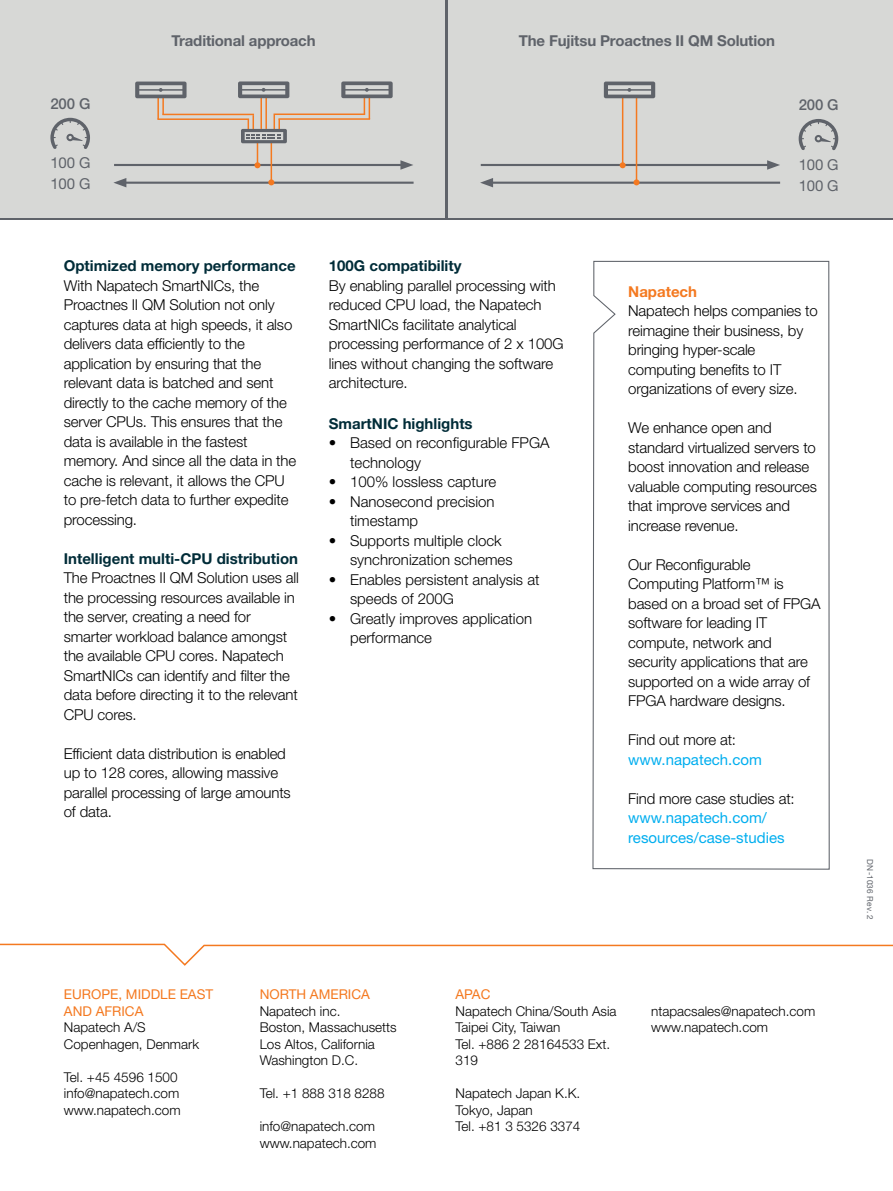
<style>
.page{position:relative;width:893px;height:1191px;background:#fff}
.page>*{position:absolute;margin:0;border:0;box-sizing:border-box;transform-origin:0 0}
.Brødtekst{font:300 15px/19.5px "Helvetica Neue LT Std";letter-spacing:-.01em;color:#000}
.Brødtekst-2{font:700 15px "Helvetica Neue LT Std";color:#002c38}
.Brødtekst-3{font:15px/19.5px "Helvetica Neue LT Std";color:#00aeef}
.t1{font:700 15px "Helvetica Neue LT Std";letter-spacing:-.01em;color:#5f636a}
.t2{font:15px/21px "Helvetica Neue LT Std";letter-spacing:-.01em;color:#5f636a}
.t3{font:500 15px "Helvetica Neue LT Std";letter-spacing:-.01em;color:#5f636a}
.Brødtekst-4{font:700 15px "Helvetica Neue LT Std";color:#f47920}
.Brødtekst-5{font:300 13.5px/16.5px "Helvetica Neue LT Std";color:#000}
.Mellemrubrik{font:13.5px/16.5px "Helvetica Neue LT Std";color:#f47920}
.DN_nummer{font:8.25px "Helvetica Neue LT Std";letter-spacing:.02em;color:#5f636a}
</style>
<div class="page">
<div style="left:0;top:0;width:444px;height:218px;background:#d7d8d6"></div>
<svg style="left:0;top:943px;width:893px;height:23px"></svg>
<div style="left:449px;top:0;width:444px;height:218px;background:#d7d8d6"></div>
<svg style="left:799px;top:119px;width:39px;height:31px"></svg>
<hr style="left:481px;top:164px;width:290px;height:2px;background:#5f636a">
<svg style="left:767px;top:160px;width:13px;height:10px"></svg>
<hr style="left:489px;top:182px;width:291px;height:2px;background:#5f636a">
<svg style="left:480px;top:178px;width:13px;height:9px"></svg>
<hr style="left:622px;top:98px;width:1px;height:67px;background:#f47920">
<svg style="left:620px;top:162px;width:6px;height:6px"></svg>
<hr style="left:636px;top:98px;width:1px;height:84px;background:#f47920">
<svg style="left:633px;top:179px;width:6px;height:6px"></svg>
<svg style="left:604px;top:82px;width:51px;height:16px"></svg>
<hr style="left:607px;top:89px;width:45px;height:2px;background:#5f636a">
<svg style="left:50px;top:118px;width:40px;height:31px"></svg>
<hr style="left:114px;top:164px;width:290px;height:2px;background:#5f636a">
<svg style="left:400px;top:160px;width:13px;height:10px"></svg>
<hr style="left:123px;top:182px;width:291px;height:2px;background:#5f636a">
<svg style="left:113px;top:178px;width:13px;height:9px"></svg>
<hr style="left:271px;top:142px;width:1px;height:40px;background:#f47920">
<svg style="left:268px;top:179px;width:6px;height:6px"></svg>
<hr style="left:260px;top:98px;width:2px;height:31px;background:#f47920">
<hr style="left:265px;top:98px;width:2px;height:31px;background:#f47920">
<hr style="left:162px;top:114px;width:92px;height:1px;background:#f47920">
<hr style="left:157px;top:118px;width:92px;height:2px;background:#f47920">
<hr style="left:157px;top:98px;width:2px;height:21px;background:#f47920">
<hr style="left:274px;top:113px;width:91px;height:2px;background:#f47920">
<hr style="left:278px;top:118px;width:92px;height:2px;background:#f47920">
<svg style="left:241px;top:115px;width:46px;height:53px"></svg>
<svg style="left:135px;top:82px;width:52px;height:33px"></svg>
<hr style="left:139px;top:89px;width:44px;height:2px;background:#5f636a">
<svg style="left:238px;top:81px;width:51px;height:17px"></svg>
<hr style="left:241px;top:89px;width:45px;height:2px;background:#5f636a">
<svg style="left:341px;top:81px;width:52px;height:38px"></svg>
<hr style="left:345px;top:89px;width:44px;height:2px;background:#5f636a">
<svg style="left:592px;top:260px;width:238px;height:610px"></svg>
<p class="t3" style="left:50px;top:95px;width:41px">200 G</p>
<p class="t2" style="left:50px;top:152px;width:41px">100 G<br>100 G</p>
<p class="t1" style="left:172px;top:32px;width:146px">Traditional approach</p>
<p class="t1" style="left:519px;top:32px;width:258px">The Fujitsu Proactnes II QM Solution</p>
<p class="t3" style="left:799px;top:96px;width:41px">200 G</p>
<p class="t2" style="left:799px;top:154px;width:41px">100 G<br>100 G</p>
<p class="Brødtekst-2" style="left:64px;top:256px;width:233px">Optimized memory performance</p>
<p class="Brødtekst" style="left:64px;top:275px;width:234px">With Napatech SmartNICs, the<br>Proactnes II QM Solution not only captures data at high speeds, it also delivers data efficiently to the application by ensuring that the relevant data is batched and sent directly to the cache memory of the server CPUs. This ensures that the data is available in the fastest memory. And since all the data in the cache is relevant, it allows the CPU to pre-fetch data to further expedite processing.</p>
<p class="Brødtekst-2" style="left:64px;top:549px;width:236px">Intelligent multi-CPU distribution</p>
<p class="Brødtekst" style="left:64px;top:568px;width:237px">The Proactnes II QM Solution uses all the processing resources available in the server, creating a need for smarter workload balance amongst the available CPU cores. Napatech<br>SmartNICs can identify and filter the data before directing it to the relevant<br>CPU cores.</p>
<p class="Brødtekst" style="left:64px;top:743px;width:229px">Efficient data distribution is enabled up to 128 cores, allowing massive parallel processing of large amounts of data.</p>
<p class="Brødtekst-2" style="left:329px;top:256px;width:134px">100G compatibility</p>
<p class="Brødtekst" style="left:329px;top:275px;width:236px">By enabling parallel processing with reduced CPU load, the Napatech<br>SmartNICs facilitate analytical processing performance of 2 x 100G lines without changing the software architecture.</p>
<p class="Brødtekst-2" style="left:329px;top:414px;width:145px">SmartNIC highlights</p>
<p class="Brødtekst" style="left:350px;top:433px;width:201px;text-indent:-21px">• Based on reconfigurable FPGA technology</p>
<p class="Brødtekst" style="left:329px;top:472px;width:169px">• 100% lossless capture</p>
<p class="Brødtekst" style="left:350px;top:491px;width:146px;text-indent:-21px">• Nanosecond precision timestamp</p>
<p class="Brødtekst" style="left:350px;top:530px;width:164px;text-indent:-21px">• Supports multiple clock synchronization schemes</p>
<p class="Brødtekst" style="left:350px;top:569px;width:191px;text-indent:-21px">• Enables persistent analysis at speeds of 200G</p>
<p class="Brødtekst" style="left:350px;top:608px;width:183px;text-indent:-21px">• Greatly improves application performance</p>
<p class="Brødtekst-4" style="left:628px;top:282px;width:70px">Napatech</p>
<p class="Brødtekst" style="left:628px;top:301px;width:191px">Napatech helps companies to reimagine their business, by bringing hyper-scale computing benefits to IT organizations of every size.</p>
<p class="Brødtekst" style="left:628px;top:418px;width:190px">We enhance open and standard virtualized servers to boost innovation and release valuable computing resources that improve services and increase revenue.</p>
<p class="Brødtekst" style="left:628px;top:554px;width:194px">Our Reconfigurable<br>Computing Platform™ is based on a broad set of FPGA software for leading IT compute, network and security applications that are supported on a wide array of<br>FPGA hardware designs.</p>
<p class="Brødtekst" style="left:628px;top:730px;width:109px">Find out more at:</p>
<p class="Brødtekst-3" style="left:628px;top:749px;width:135px">www.napatech.com</p>
<p class="Brødtekst" style="left:628px;top:788px;width:168px">Find more case studies at:</p>
<p class="Brødtekst-3" style="left:628px;top:808px;width:158px">www.napatech.com/ resources/case-studies</p>
<p class="Mellemrubrik" style="left:64px;top:986px;width:151px">EUROPE, MIDDLE EAST<br>AND AFRICA</p>
<p class="Brødtekst-5" style="left:64px;top:1018px;width:83px">Napatech A/S</p>
<p class="Brødtekst-5" style="left:64px;top:1035px;width:137px">Copenhagen, Denmark</p>
<p class="Brødtekst-5" style="left:64px;top:1068px;width:115px">Tel. +45 4596 1500</p>
<p class="Brødtekst-5" style="left:64px;top:1084px;width:117px">info@napatech.com</p>
<p class="Brødtekst-5" style="left:64px;top:1101px;width:118px">www.napatech.com</p>
<p class="Mellemrubrik" style="left:260px;top:986px;width:112px">NORTH AMERICA</p>
<p class="Brødtekst-5" style="left:260px;top:1002px;width:82px">Napatech inc.</p>
<p class="Brødtekst-5" style="left:260px;top:1018px;width:138px">Boston, Massachusetts</p>
<p class="Brødtekst-5" style="left:260px;top:1035px;width:117px">Los Altos, California</p>
<p class="Brødtekst-5" style="left:260px;top:1051px;width:100px">Washington D.C.</p>
<p class="Brødtekst-5" style="left:260px;top:1084px;width:126px">Tel. +1 888 318 8288</p>
<p class="Brødtekst-5" style="left:260px;top:1117px;width:117px">info@napatech.com</p>
<p class="Brødtekst-5" style="left:260px;top:1134px;width:118px">www.napatech.com</p>
<p class="Mellemrubrik" style="left:455px;top:986px;width:36px">APAC</p>
<p class="Brødtekst-5" style="left:455px;top:1002px;width:163px">Napatech China/South Asia</p>
<p class="Brødtekst-5" style="left:455px;top:1018px;width:106px">Taipei City, Taiwan</p>
<p class="Brødtekst-5" style="left:455px;top:1035px;width:156px">Tel. +886 2 28164533 Ext.<br>319</p>
<p class="Brødtekst-5" style="left:455px;top:1084px;width:126px">Napatech Japan K.K.</p>
<p class="Brødtekst-5" style="left:455px;top:1101px;width:79px">Tokyo, Japan</p>
<p class="Brødtekst-5" style="left:455px;top:1117px;width:126px">Tel. +81 3 5326 3374</p>
<p class="Brødtekst-5" style="left:651px;top:1002px;width:166px">ntapacsales@napatech.com</p>
<p class="Brødtekst-5" style="left:651px;top:1018px;width:118px">www.napatech.com</p>
<p class="DN_nummer" style="left:875px;top:859px;width:62px;rotate:90deg">DN-1036 Rev. 2</p>
</div>
